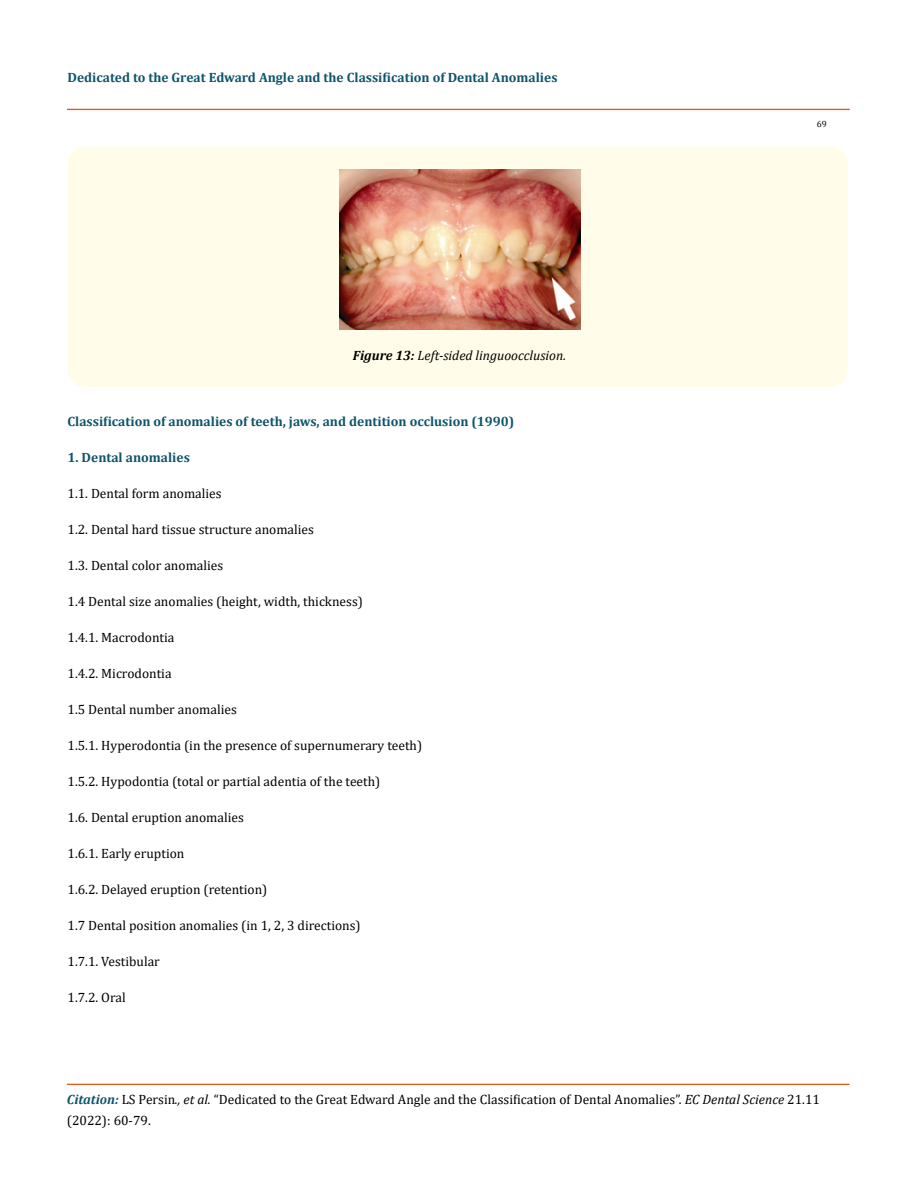
<style>
.page{position:relative;width:917px;height:1188px;background:#fff}
.page>*{position:absolute;margin:0;border:0;box-sizing:border-box;transform-origin:0 0}
.t1{font:13.5px/21px "Cambria";color:#000}
.t2{font:700 13.5px "Cambria";color:#0e546a}
.Normal__Web{font:italic 13.5px "Cambria";color:#000}
.t3{font:9px "Cambria";color:#000}
.s1{font-weight:700}
.s2{font-weight:700;font-style:italic;color:#0e546a}
.s3{font-style:italic}
</style>
<div class="page">
<div style="left:67px;top:109px;width:782px;height:1px;border:1px solid #e05d1a"></div>
<div style="left:67px;top:1084px;width:782px;height:1px;border:1px solid #e05d1a"></div>
<div style="left:68px;top:147px;width:779px;height:240px;background:#fffde9;border-radius:18px"></div>
<img style="left:339px;top:170px;width:241px;height:160px">
<p class="t2" style="left:68px;top:68px;width:491px">Dedicated to the Great Edward Angle and the Classification of Dental Anomalies</p>
<p class="Normal__Web" style="left:353px;top:346px;width:215px"><span class="s1">Figure 13:</span> Left-sided linguoocclusion.</p>
<p class="t2" style="left:68px;top:412px;width:448px">Classification of anomalies of teeth, jaws, and dentition occlusion (1990)</p>
<p class="t2" style="left:68px;top:448px;width:124px">1. Dental anomalies</p>
<p class="t1" style="left:68px;top:483px;width:156px">1.1. Dental form anomalies</p>
<p class="t1" style="left:68px;top:519px;width:248px">1.2. Dental hard tissue structure anomalies</p>
<p class="t1" style="left:68px;top:555px;width:157px">1.3. Dental color anomalies</p>
<p class="t1" style="left:68px;top:591px;width:297px">1.4 Dental size anomalies (height, width, thickness)</p>
<p class="t1" style="left:68px;top:627px;width:108px">1.4.1. Macrodontia</p>
<p class="t1" style="left:68px;top:663px;width:106px">1.4.2. Microdontia</p>
<p class="t1" style="left:68px;top:699px;width:171px">1.5 Dental number anomalies</p>
<p class="t1" style="left:68px;top:735px;width:356px">1.5.1. Hyperodontia (in the presence of supernumerary teeth)</p>
<p class="t1" style="left:68px;top:771px;width:314px">1.5.2. Hypodontia (total or partial adentia of the teeth)</p>
<p class="t1" style="left:68px;top:807px;width:178px">1.6. Dental eruption anomalies</p>
<p class="t1" style="left:68px;top:843px;width:118px">1.6.1. Early eruption</p>
<p class="t1" style="left:68px;top:879px;width:201px">1.6.2. Delayed eruption (retention)</p>
<p class="t1" style="left:68px;top:915px;width:295px">1.7 Dental position anomalies (in 1, 2, 3 directions)</p>
<p class="t1" style="left:68px;top:951px;width:94px">1.7.1. Vestibular</p>
<p class="t1" style="left:68px;top:987px;width:60px">1.7.2. Oral</p>
<p class="t3" style="left:816px;top:118px;width:11px">69</p>
<p class="t1" style="left:67px;top:1089px;width:754px"><span class="s2">Citation:</span> LS Persin<span class="s3">., et al.</span> “Dedicated to the Great Edward Angle and the Classification of Dental Anomalies”. <span class="s3">EC Dental Science</span> 21.11 (2022): 60-79.</p>
</div>
